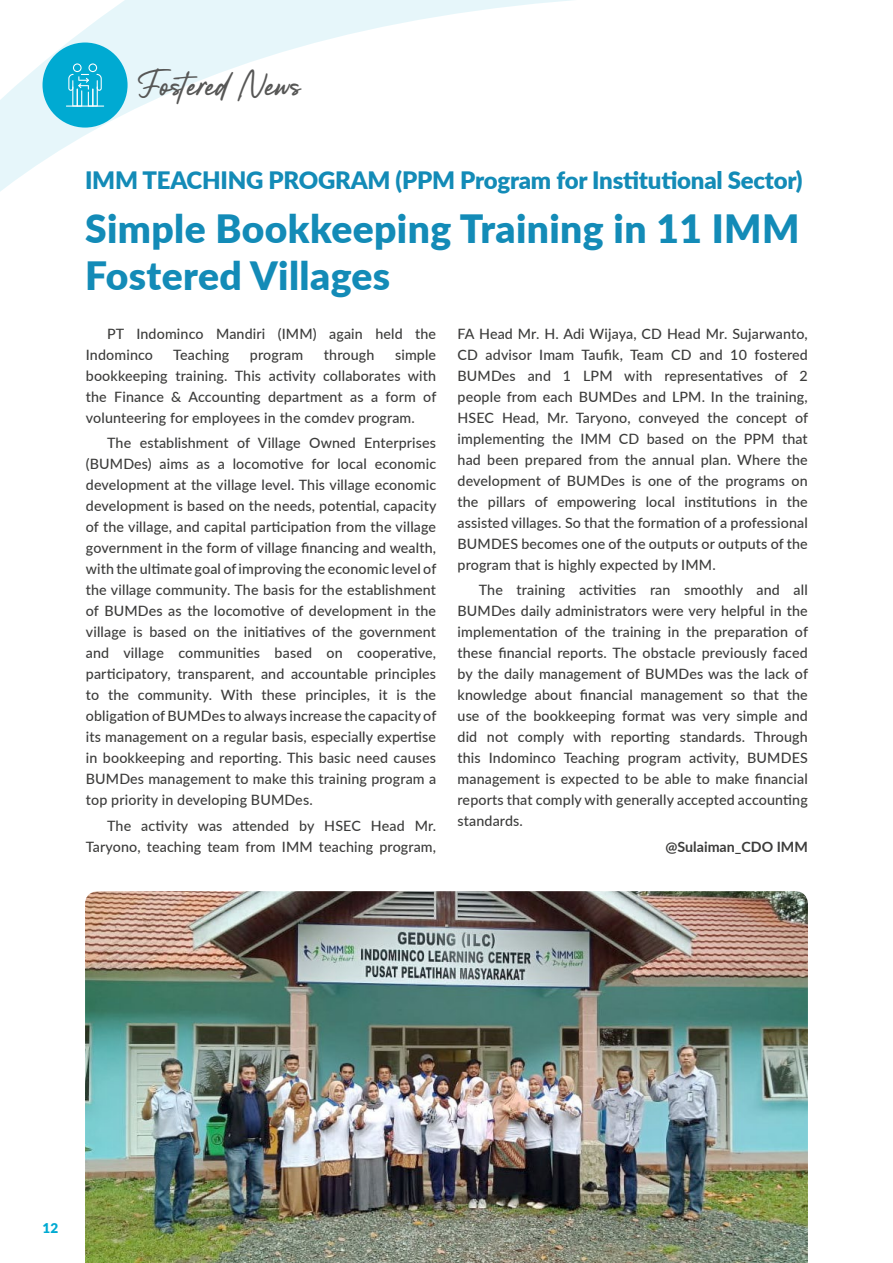
<style>
.page{position:relative;width:893px;height:1263px;background:#fff}
.page>*{position:absolute;margin:0;border:0;box-sizing:border-box;transform-origin:0 0}
.t1{font:42px "Lancaste Script";color:#575756}
.t2{font:900 39px/46.8px "Lato";letter-spacing:.01em;color:#138bb7}
.t3{font:900 24px "Lato";letter-spacing:-.01em;color:#138bb7}
.t4{font:500 14.25px/21px "Lato";letter-spacing:.01em;color:#3c3c3b;text-align:justify}
.t5{font:700 14.25px "Lato";color:#3c3c3b}
.t6{font:900 13.5px "Lato";color:#00aad2}
</style>
<div class="page">
<svg style="left:0;top:0;width:572px;height:192px"></svg>
<div style="left:43px;top:43px;width:85px;height:85px;background:#00aad2;border-radius:50%"></div>
<svg style="left:68px;top:63px;width:34px;height:43px"></svg>
<hr style="left:66px;top:106px;width:38px;height:1px;background:#fff">
<img style="left:85px;top:891px;width:723px;height:372px">
<h1 class="t1" style="left:138px;top:56px;width:164px">Fostered News</h1>
<h3 class="t3" style="left:85px;top:163px;width:719px">IMM TEACHING PROGRAM (PPM Program for Institutional Sector)</h3>
<h2 class="t2" style="left:85px;top:204px;width:716px">Simple Bookkeeping Training in 11 IMM<br>Fostered Villages</h2>
<p class="t4" style="left:86px;top:323px;width:352px;text-indent:21px">PT Indominco Mandiri (IMM) again held the<br>Indominco</p>
<p class="t4" style="left:458px;top:323px;width:352px">FA Head Mr. H. Adi Wijaya, CD Head Mr. Sujarwanto, CD advisor Imam Taufik, Team CD and 10 fostered BUMDes and 1 LPM with representatives of 2 people from each BUMDes and LPM. In the training, HSEC Head, Mr. Taryono, conveyed the concept of implementing the IMM CD based on the PPM that had been prepared from the annual plan. Where the development of BUMDes is one of the programs on the pillars of empowering local institutions in the assisted villages. So that the formation of a professional BUMDES becomes one of the outputs or outputs of the program that is highly expected by IMM.</p>
<p class="t4" style="left:458px;top:579px;width:352px;text-indent:21px">The training activities ran smoothly and all BUMDes daily administrators were very helpful in the implementation of the training in the preparation of these financial reports. The obstacle previously faced by the daily management of BUMDes was the lack of knowledge about financial management so that the use of the bookkeeping format was very simple and did not comply with reporting standards. Through this Indominco Teaching program activity, BUMDES management is expected to be able to make financial reports that comply with generally accepted accounting standards.</p>
<p class="t5" style="left:665px;top:836px;width:144px">@Sulaiman_CDO IMM</p>
<p class="t4" style="left:86px;top:344px;width:352px;text-indent:309px">simple bookkeeping training. This activity collaborates with the Finance &amp; Accounting department as a form of volunteering for employees in the comdev program.</p>
<p class="t4" style="left:86px;top:432px;width:352px;text-indent:21px">The establishment of Village Owned Enterprises (BUMDes) aims as a locomotive for local economic development at the village level. This village economic development is based on the needs, potential, capacity of the village, and capital participation from the village government in the form of village financing and wealth, with the ultimate goal of improving the economic level of the village community. The basis for the establishment of BUMDes as the locomotive of development in the village is based on the initiatives of the government and village communities based on cooperative, participatory, transparent, and accountable principles to the community. With these principles, it is the obligation of BUMDes to always increase the capacity of its management on a regular basis, especially expertise in bookkeeping and reporting. This basic need causes BUMDes management to make this training program a top priority in developing BUMDes.</p>
<p class="t4" style="left:86px;top:814px;width:352px;text-align:right">The activity was attended by HSEC Head Mr.<br>Taryono, teaching team from IMM teaching program,</p>
<p class="t4" style="left:173px;top:344px;width:58px">Teaching</p>
<p class="t4" style="left:250px;top:344px;width:55px">program</p>
<p class="t4" style="left:324px;top:344px;width:52px">through</p>
<p class="t6" style="left:43px;top:1218px;width:17px">12</p>
</div>
